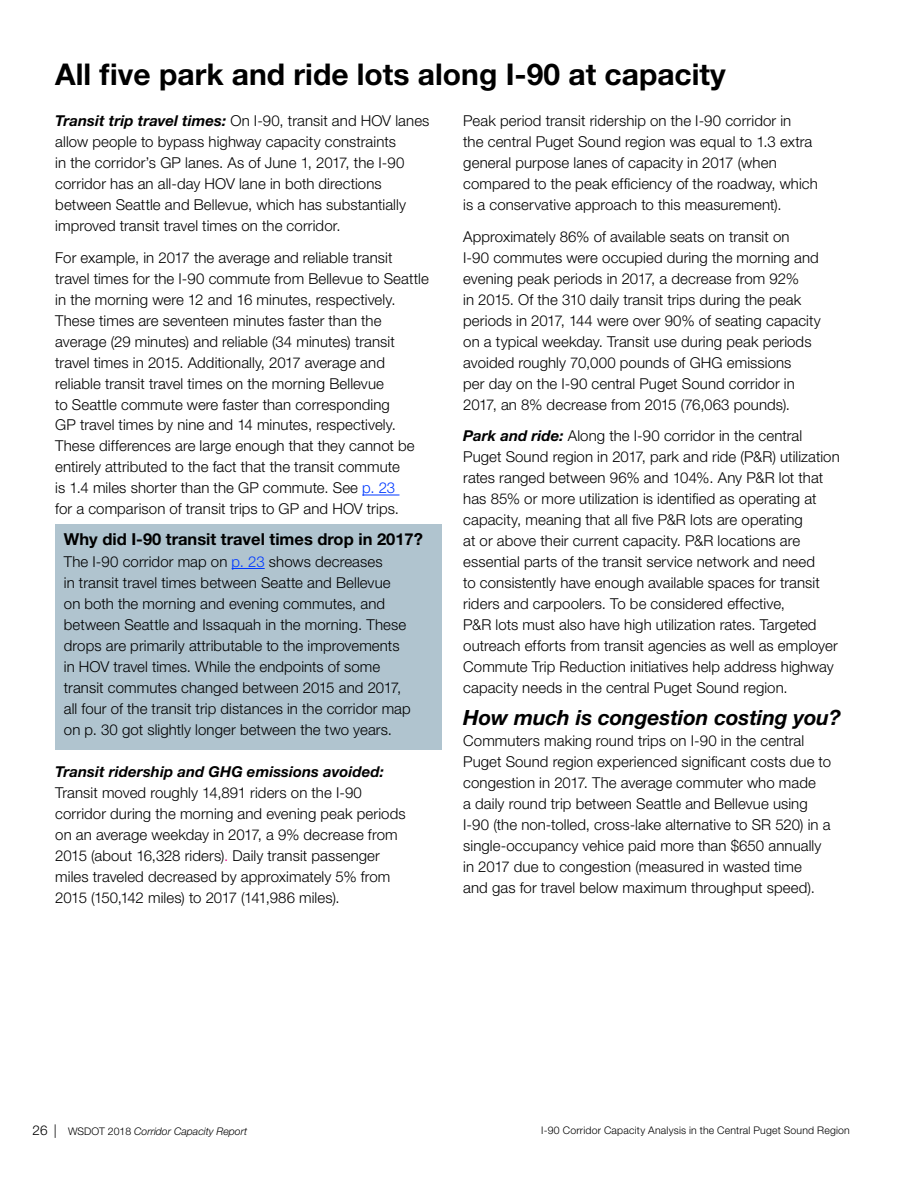
<style>
.page{position:relative;width:918px;height:1188px;background:#fff}
.page>*{position:absolute;margin:0;border:0;box-sizing:border-box;transform-origin:0 0}
.t1{font:700 30px "Helvetica Neue LT Std";color:#000}
.Paragraph{font:italic 700 21px "Helvetica Neue LT Std";letter-spacing:-.005em;color:#000}
.t2{font:700 16.5px "Helvetica Neue LT Std";color:#000}
.Paragraph-2{font:300 15px/21px "Helvetica Neue LT Std";letter-spacing:.005em;color:#000}
.t3{font:300 10.5px "Helvetica Neue LT Std";letter-spacing:.02em;color:#000}
.t4{font:italic 300 10.5px "Helvetica Neue LT Std";color:#000}
.s1{font-weight:700;font-style:italic}
.s2{color:#0039ff}
.s3{color:#ec008c}
.s4{font-style:normal;font-size:13.5px}
.s5{font-style:normal}
</style>
<div class="page">
<div style="left:55px;top:524px;width:387px;height:226px;background:#b0c4cf"></div>
<hr style="left:362px;top:495px;width:37px;height:1px;background:#0039ff">
<hr style="left:232px;top:568px;width:33px;height:1px;background:#0039ff">
<h3 class="t1" style="left:55px;top:56px;width:672px">All five park and ride lots along I-90 at capacity</h3>
<p class="Paragraph-2" style="left:55px;top:110px;width:376px"><span class="s1">Transit trip travel times:</span> On I-90, transit and HOV lanes allow people to bypass highway capacity constraints<br>in the corridor’s GP lanes. As of June 1, 2017, the I-90 corridor has an all-day HOV lane in both directions between Seattle and Bellevue, which has substantially improved transit travel times on the corridor.</p>
<p class="Paragraph-2" style="left:55px;top:246px;width:375px">For example, in 2017 the average and reliable transit travel times for the I-90 commute from Bellevue to Seattle in the morning were 12 and 16 minutes, respectively.<br>These times are seventeen minutes faster than the average (29 minutes) and reliable (34 minutes) transit travel times in 2015. Additionally, 2017 average and reliable transit travel times on the morning Bellevue<br>to Seattle commute were faster than corresponding<br>GP travel times by nine and 14 minutes, respectively.<br>These differences are large enough that they cannot be entirely attributed to the fact that the transit commute<br>is 1.4 miles shorter than the GP commute. See <span class="s2">p. 23<br></span>for a comparison of transit trips to GP and HOV trips.</p>
<p class="t2" style="left:64px;top:529px;width:361px">Why did I-90 transit travel times drop in 2017?</p>
<p class="Paragraph-2" style="left:64px;top:551px;width:348px">The I-90 corridor map on <span class="s2">p. 23</span> shows decreases<br>in transit travel times between Seatte and Bellevue on both the morning and evening commutes, and between Seattle and Issaquah in the morning. These drops are primarily attributable to the improvements in HOV travel times. While the endpoints of some transit commutes changed between 2015 and 2017, all four of the transit trip distances in the corridor map on p. 30 got slightly longer between the two years.</p>
<p class="Paragraph-2" style="left:55px;top:761px;width:352px"><span class="s1">Transit ridership and GHG emissions avoided:<br></span>Transit moved roughly 14,891 riders on the I-90 corridor during the morning and evening peak periods on an average weekday in 2017, a 9% decrease from 2015 (about 16,328 riders)<span class="s3">.</span> Daily transit passenger miles traveled decreased by approximately 5% from 2015 (150,142 miles) to 2017 (141,986 miles).</p>
<p class="Paragraph-2" style="left:463px;top:110px;width:356px">Peak period transit ridership on the I-90 corridor in<br>the central Puget Sound region was equal to 1.3 extra general purpose lanes of capacity in 2017 (when compared to the peak efficiency of the roadway, which is a conservative approach to this measurement).</p>
<p class="Paragraph-2" style="left:463px;top:225px;width:359px">Approximately 86% of available seats on transit on<br>I-90 commutes were occupied during the morning and evening peak periods in 2017, a decrease from 92%<br>in 2015. Of the 310 daily transit trips during the peak periods in 2017, 144 were over 90% of seating capacity on a typical weekday. Transit use during peak periods avoided roughly 70,000 pounds of GHG emissions<br>per day on the I-90 central Puget Sound corridor in 2017, an 8% decrease from 2015 (76,063 pounds).</p>
<p class="Paragraph-2" style="left:463px;top:425px;width:378px"><span class="s1">Park and ride:</span> Along the I-90 corridor in the central Puget Sound region in 2017, park and ride (P&amp;R) utilization rates ranged between 96% and 104%. Any P&amp;R lot that has 85% or more utilization is identified as operating at capacity, meaning that all five P&amp;R lots are operating<br>at or above their current capacity. P&amp;R locations are essential parts of the transit service network and need<br>to consistently have enough available spaces for transit riders and carpoolers. To be considered effective,<br>P&amp;R lots must also have high utilization rates. Targeted outreach efforts from transit agencies as well as employer Commute Trip Reduction initiatives help address highway capacity needs in the central Puget Sound region.</p>
<p class="Paragraph" style="left:463px;top:704px;width:379px">How much is congestion costing you?</p>
<p class="Paragraph-2" style="left:463px;top:729px;width:369px">Commuters making round trips on I-90 in the central Puget Sound region experienced significant costs due to congestion in 2017. The average commuter who made<br>a daily round trip between Seattle and Bellevue using I-90 (the non-tolled, cross-lake alternative to SR 520) in a single‑occupancy vehice paid more than $650 annually in 2017 due to congestion (measured in wasted time<br>and gas for travel below maximum throughput speed).</p>
<p class="t4" style="left:33px;top:1125px;width:216px"><span class="s4">26 |</span> <span class="s5">WSDOT 2018</span> Corridor Capacity Report</p>
<p class="t3" style="left:541px;top:1124px;width:310px">I-90 Corridor Capacity Analysis in the Central Puget Sound Region</p>
</div>
